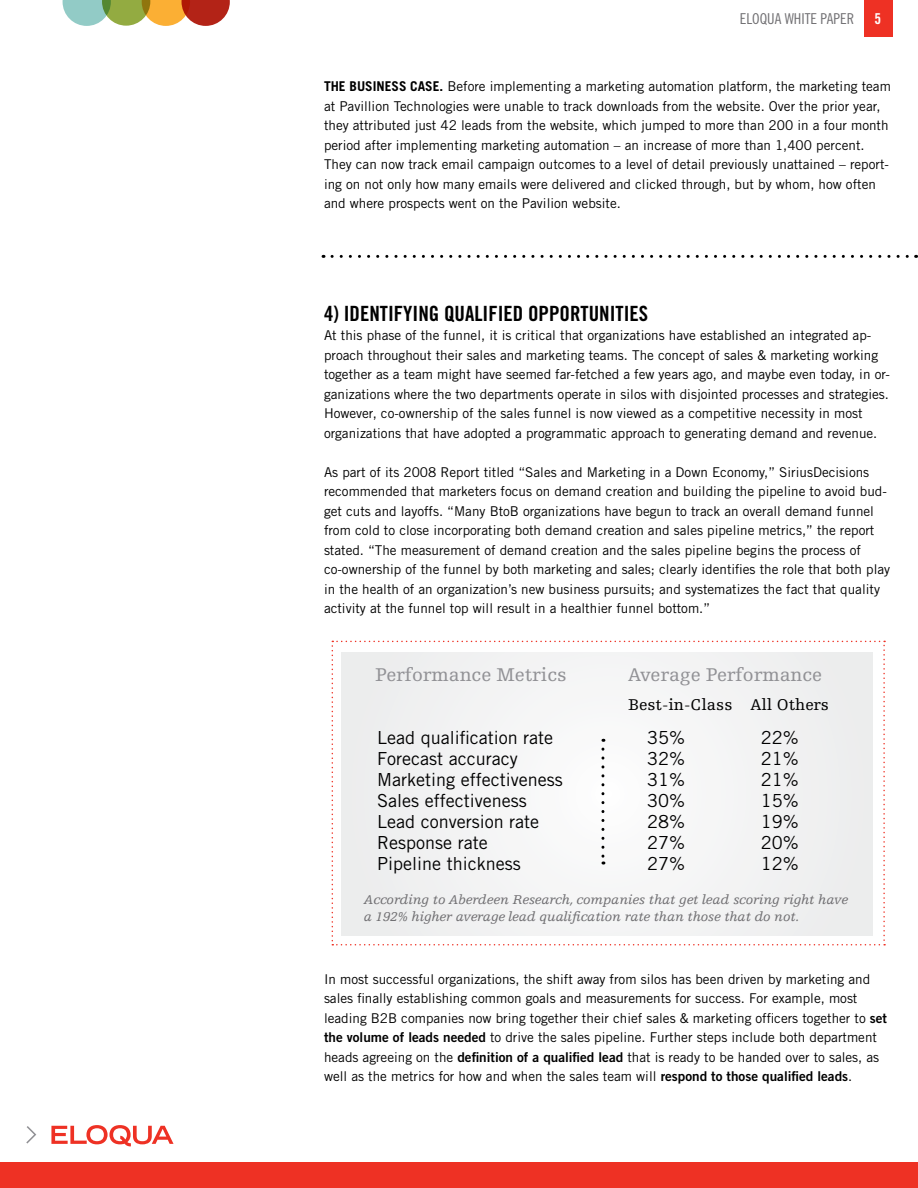
<style>
.page{position:relative;width:918px;height:1188px;background:#fff}
.page>*{position:absolute;margin:0;border:0;box-sizing:border-box;transform-origin:0 0}
.t1{font:21px "Trade Gothic Bold Cond Twenty";color:#000}
.t2{font:19.5px "Egyptienne F";color:#919195}
.t3{font:18px "Trade Gothic LT Std";color:#000}
.t4{font:16.5px "Egyptienne F";color:#000}
.t5{font:15px "Trade Gothic LT Std Cn 18";color:#717073}
.t6{font:15px "Trade Gothic Bold Cond Twenty";color:#fff}
.t7{font:13.5px/19.5px "Trade Gothic";color:#000}
.t8{font:italic 13.5px/16.5px "Egyptienne F";letter-spacing:-.01em;color:#717073}
.s1{font-weight:700}
.s2{font-family:"Trade Gothic Bold Two"}
</style>
<div class="page">
<div style="left:0;top:1162px;width:918px;height:26px;background:#ee3124"></div>
<div style="left:864px;top:0;width:28px;height:36px;background:#ee3124"></div>
<svg style="left:332px;top:641px;width:553px;height:305px"></svg>
<svg style="left:63px;top:1px;width:167px;height:25px;background:#bc9e6b"></svg>
<svg style="left:51px;top:1125px;width:123px;height:22px"></svg>
<svg style="left:26px;top:1126px;width:10px;height:18px"></svg>
<svg style="left:332px;top:255px;width:585px;height:3px"></svg>
<p class="t5" style="left:740px;top:10px;width:116px">ELOQUA WHITE PAPER</p>
<p class="t6" style="left:874px;top:10px;width:8px">5</p>
<p class="t7" style="left:324px;top:77px;width:568px"><span class="s1">THE BUSINESS CASE.</span> Before implementing a marketing automation platform, the marketing team at Pavillion Technologies were unable to track downloads from the website. Over the prior year, they attributed just 42 leads from the website, which jumped to more than 200 in a four month period after implementing marketing automation – an increase of more than 1,400 percent.<br>They can now track email campaign outcomes to a level of detail previously unattained – report&shy;ing on not only how many emails were delivered and clicked through, but by whom, how often and where prospects went on the Pavilion website.</p>
<h1 class="t1" style="left:324px;top:301px;width:29px">4) IDENTI</h1>
<h1 class="t1" style="left:394px;top:301px;width:196px">FYING QUALI FIED OPPORTUNITIE</h1>
<h1 class="t1" style="left:639px;top:301px;width:11px">S</h1>
<p class="t7" style="left:324px;top:326px;width:567px">At this phase of the funnel, it is critical that organizations have established an integrated ap&shy;proach throughout their sales and marketing teams. The concept of sales &amp; marketing working together as a team might have seemed far-fetched a few years ago, and maybe even today, in or&shy;ganizations where the two departments operate in silos with disjointed processes and strategies.<br>However, co-ownership of the sales funnel is now viewed as a competitive necessity in most organizations that have adopted a programmatic approach to generating demand and revenue.</p>
<p class="t7" style="left:324px;top:462px;width:568px">As part of its 2008 Report titled “Sales and Marketing in a Down Economy,” SiriusDecisions recommended that marketers focus on demand creation and building the pipeline to avoid bud&shy;get cuts and layoffs. “Many BtoB organizations have begun to track an overall demand funnel from cold to close incorporating both demand creation and sales pipeline metrics,” the report stated. “The measurement of demand creation and the sales pipeline begins the process of co-ownership of the funnel by both marketing and sales; clearly identifies the role that both play in the health of an organization’s new business pursuits; and systematizes the fact that quality activity at the funnel top will result in a healthier funnel bottom.”</p>
<h2 class="t2" style="left:375px;top:664px;width:193px">Performance Metrics</h2>
<h2 class="t2" style="left:628px;top:664px;width:195px">Average Performance</h2>
<p class="t4" style="left:628px;top:695px;width:203px">Best-in-Class All Others</p>
<h3 class="t3" style="left:377px;top:726px;width:178px">Lead qualification rate</h3>
<h3 class="t3" style="left:647px;top:726px;width:39px">35%</h3>
<h3 class="t3" style="left:761px;top:726px;width:39px">22%</h3>
<h3 class="t3" style="left:377px;top:747px;width:142px">Forecast accuracy</h3>
<h3 class="t3" style="left:647px;top:747px;width:39px">32%</h3>
<h3 class="t3" style="left:761px;top:747px;width:39px">21%</h3>
<h3 class="t3" style="left:377px;top:768px;width:187px">Marketing effectiveness</h3>
<h3 class="t3" style="left:647px;top:768px;width:39px">31%</h3>
<h3 class="t3" style="left:761px;top:768px;width:39px">21%</h3>
<h3 class="t3" style="left:377px;top:789px;width:151px">Sales effectiveness</h3>
<h3 class="t3" style="left:647px;top:789px;width:39px">30%</h3>
<h3 class="t3" style="left:761px;top:789px;width:39px">15%</h3>
<h3 class="t3" style="left:377px;top:810px;width:163px">Lead conversion rate</h3>
<h3 class="t3" style="left:647px;top:810px;width:39px">28%</h3>
<h3 class="t3" style="left:761px;top:810px;width:39px">19%</h3>
<h3 class="t3" style="left:377px;top:831px;width:112px">Response rate</h3>
<h3 class="t3" style="left:647px;top:831px;width:39px">27%</h3>
<h3 class="t3" style="left:761px;top:831px;width:39px">20%</h3>
<h3 class="t3" style="left:377px;top:852px;width:145px">Pipeline thickness</h3>
<h3 class="t3" style="left:647px;top:852px;width:39px">27%</h3>
<h3 class="t3" style="left:761px;top:852px;width:39px">12%</h3>
<p class="t8" style="left:364px;top:892px;width:486px">According to Aberdeen Research, companies that get lead scoring right have a 192% higher average lead qualification rate than those that do not.</p>
<p class="t7" style="left:324px;top:969px;width:565px">In most successful organizations, the shift away from silos has been driven by marketing and sales finally establishing common goals and measurements for success. For example, most leading B2B companies now bring together their chief sales &amp; marketing officers together to <span class="s2">set the volume of leads needed</span> to drive the sales pipeline. Further steps include both department heads agreeing on the <span class="s2">definition of a qualified lead</span> that is ready to be handed over to sales, as well as the metrics for how and when the sales team will <span class="s2">respond to those qualified leads</span>.</p>
</div>
